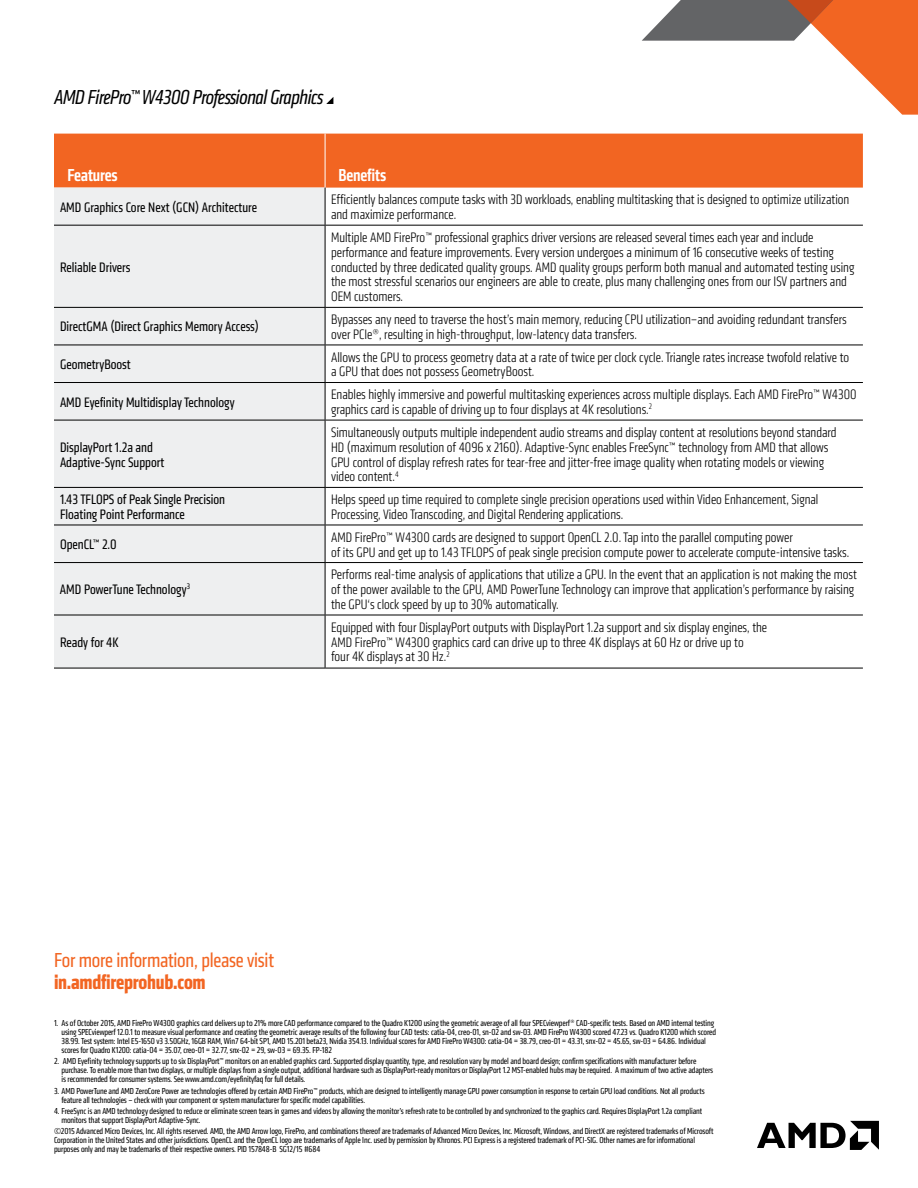
<style>
.page{position:relative;width:918px;height:1188px;background:#fff}
.page>*{position:absolute;margin:0;border:0;box-sizing:border-box;transform-origin:0 0}
.t1{font:italic condensed 21px "Klavika";letter-spacing:-.02em;color:#000}
.t2{font:condensed 21px "Klavika";letter-spacing:-.01em;color:#f26522}
.t3{font:700 condensed 21px "Klavika";letter-spacing:-.01em;color:#f26522}
.t4{font:500 condensed 18px "Klavika";letter-spacing:-.01em;color:#fff}
.t5{font:300 condensed 14.25px/14.9px "Klavika";color:#000}
.t6{font:condensed 14.25px/14.9px "Klavika";color:#000}
.t7{font:condensed 9px/9px "Klavika";letter-spacing:-.01em;color:#000}
</style>
<div class="page">
<svg style="left:642px;top:0;width:276px;height:115px"></svg>
<svg style="left:326px;top:97px;width:7px;height:7px"></svg>
<div style="left:54px;top:134px;width:809px;height:54px;background:#f26522"></div>
<div style="left:54px;top:188px;width:271px;height:480px;background:#eeeff0"></div>
<hr style="left:325px;top:134px;width:1px;height:54px;background:#fff">
<hr style="left:325px;top:188px;width:1px;height:37px;background:#000">
<hr style="left:54px;top:225px;width:271px;height:1px;background:#000">
<hr style="left:325px;top:225px;width:538px;height:1px;background:#000">
<hr style="left:325px;top:226px;width:1px;height:81px;background:#000">
<hr style="left:54px;top:307px;width:271px;height:1px;background:#000">
<hr style="left:325px;top:307px;width:538px;height:1px;background:#000">
<hr style="left:325px;top:308px;width:1px;height:37px;background:#000">
<hr style="left:54px;top:345px;width:271px;height:1px;background:#000">
<hr style="left:325px;top:345px;width:538px;height:1px;background:#000">
<hr style="left:325px;top:345px;width:1px;height:37px;background:#000">
<hr style="left:54px;top:382px;width:271px;height:1px;background:#000">
<hr style="left:325px;top:382px;width:538px;height:1px;background:#000">
<hr style="left:325px;top:383px;width:1px;height:37px;background:#000">
<hr style="left:54px;top:420px;width:271px;height:1px;background:#000">
<hr style="left:325px;top:420px;width:538px;height:1px;background:#000">
<hr style="left:325px;top:420px;width:1px;height:67px;background:#000">
<hr style="left:54px;top:487px;width:271px;height:1px;background:#000">
<hr style="left:325px;top:487px;width:538px;height:1px;background:#000">
<hr style="left:325px;top:488px;width:1px;height:37px;background:#000">
<hr style="left:54px;top:525px;width:271px;height:1px;background:#000">
<hr style="left:325px;top:525px;width:538px;height:1px;background:#000">
<hr style="left:325px;top:525px;width:1px;height:37px;background:#000">
<hr style="left:54px;top:562px;width:271px;height:1px;background:#000">
<hr style="left:325px;top:562px;width:538px;height:1px;background:#000">
<hr style="left:325px;top:563px;width:1px;height:52px;background:#000">
<hr style="left:54px;top:615px;width:271px;height:1px;background:#000">
<hr style="left:325px;top:615px;width:538px;height:1px;background:#000">
<hr style="left:325px;top:615px;width:1px;height:53px;background:#000">
<hr style="left:54px;top:668px;width:271px;height:1px;background:#000">
<hr style="left:325px;top:668px;width:538px;height:1px;background:#000">
<svg style="left:757px;top:1121px;width:122px;height:29px"></svg>
<h1 class="t1" style="left:54px;top:85px;width:270px">AMD FirePro™ W4300 Professional Graphics</h1>
<h2 class="t4" style="left:68px;top:164px;width:52px">Features</h2>
<h2 class="t4" style="left:339px;top:164px;width:49px">Benefits</h2>
<h3 class="t6" style="left:60px;top:200px;width:199px">AMD Graphics Core Next (GCN) Architecture</h3>
<h3 class="t5" style="left:331px;top:192px;width:520px">Efficiently balances compute tasks with 3D workloads, enabling multitasking that is designed to optimize utilization and maximize performance.</h3>
<h3 class="t6" style="left:60px;top:260px;width:72px">Reliable Drivers</h3>
<p class="t5" style="left:331px;top:230px;width:525px">Multiple AMD FirePro™ professional graphics driver versions are released several times each year and include performance and feature improvements. Every version undergoes a minimum of 16 consecutive weeks of testing conducted by three dedicated quality groups. AMD quality groups perform both manual and automated testing using the most stressful scenarios our engineers are able to create, plus many challenging ones from our ISV partners and OEM customers.</p>
<h3 class="t6" style="left:60px;top:319px;width:201px">DirectGMA (Direct Graphics Memory Access)</h3>
<h3 class="t5" style="left:331px;top:312px;width:517px">Bypasses any need to traverse the host’s main memory, reducing CPU utilization–and avoiding redundant transfers over PCIe®, resulting in high-throughput, low-latency data transfers.</h3>
<h3 class="t6" style="left:60px;top:357px;width:72px">GeometryBoost</h3>
<h3 class="t5" style="left:331px;top:350px;width:520px">Allows the GPU to process geometry data at a rate of twice per clock cycle. Triangle rates increase twofold relative to a GPU that does not possess GeometryBoost.</h3>
<h3 class="t6" style="left:60px;top:395px;width:176px">AMD Eyefinity Multidisplay Technology</h3>
<h3 class="t5" style="left:331px;top:387px;width:527px">Enables highly immersive and powerful multitasking experiences across multiple displays. Each AMD FirePro™ W4300 graphics card is capable of driving up to four displays at 4K resolutions.<sup>2</sup></h3>
<h3 class="t6" style="left:60px;top:440px;width:106px">DisplayPort 1.2a and<br>Adaptive-Sync Support</h3>
<p class="t5" style="left:331px;top:425px;width:507px">Simultaneously outputs multiple independent audio streams and display content at resolutions beyond standard HD (maximum resolution of 4096 x 2160). Adaptive-Sync enables FreeSync™ technology from AMD that allows GPU control of display refresh rates for tear-free and jitter-free image quality when rotating models or viewing video content.<sup>4</sup></p>
<h3 class="t6" style="left:60px;top:492px;width:167px">1.43 TFLOPS of Peak Single Precision<br>Floating Point Performance</h3>
<h3 class="t5" style="left:331px;top:492px;width:489px">Helps speed up time required to complete single precision operations used within Video Enhancement, Signal<br>Processing, Video Transcoding, and Digital Rendering applications.</h3>
<h3 class="t6" style="left:60px;top:537px;width:58px">OpenCL™ 2.0</h3>
<h3 class="t5" style="left:331px;top:530px;width:520px">AMD FirePro™ W4300 cards are designed to support OpenCL 2.0. Tap into the parallel computing power<br>of its GPU and get up to 1.43 TFLOPS of peak single precision compute power to accelerate compute-intensive tasks.</h3>
<h3 class="t6" style="left:60px;top:582px;width:132px">AMD PowerTune Technology<sup>3</sup></h3>
<p class="t5" style="left:331px;top:567px;width:527px">Performs real-time analysis of applications that utilize a GPU. In the event that an application is not making the most of the power available to the GPU, AMD PowerTune Technology can improve that application’s performance by raising the GPU‘s clock speed by up to 30% automatically.</p>
<h3 class="t6" style="left:60px;top:635px;width:60px">Ready for 4K</h3>
<h3 class="t5" style="left:331px;top:620px;width:438px">Equipped with four DisplayPort outputs with DisplayPort 1.2a support and six display engines, the<br>AMD FirePro™ W4300 graphics card can drive up to three 4K displays at 60 Hz or drive up to<br>four 4K displays at 30 Hz.<sup>2</sup></h3>
<h1 class="t2" style="left:54px;top:948px;width:222px">For more information, please visit</h1>
<h1 class="t3" style="left:54px;top:969px;width:153px">in.amdfireprohub.com</h1>
<p class="t7" style="left:61px;top:1019px;width:656px;text-indent:-7px">1. As of October 2015, AMD FirePro W4300 graphics card delivers up to 21% more CAD performance compared to the Quadro K1200 using the geometric average of all four SPECviewperf® CAD-specific tests. Based on AMD internal testing using SPECviewperf 12.0.1 to measure visual performance and creating the geometric average results of the following four CAD tests: catia-04, creo-01, sn-02 and sw-03. AMD FirePro W4300 scored 47.23 vs. Quadro K1200 which scored 38.99. Test system: Intel E5-1650 v3 3.50GHz, 16GB RAM, Win7 64-bit SP1, AMD 15.201 beta23, Nvidia 354.13. Individual scores for AMD FirePro W4300: catia-04 = 38.79, creo-01 = 43.31, snx-02 = 45.65, sw-03 = 64.86. Individual scores for Quadro K1200: catia-04 = 35.07, creo-01 = 32.77, snx-02 = 29, sw-03 = 69.35. FP-182</p>
<p class="t7" style="left:61px;top:1057px;width:653px;text-indent:-7px">2. AMD Eyefinity technology supports up to six DisplayPort™ monitors on an enabled graphics card. Supported display quantity, type, and resolution vary by model and board design; confirm specifications with manufacturer before purchase. To enable more than two displays, or multiple displays from a single output, additional hardware such as DisplayPort-ready monitors or DisplayPort 1.2 MST-enabled hubs may be required. A maximum of two active adapters is recommended for consumer systems. See www.amd.com/eyefinityfaq for full details.</p>
<p class="t7" style="left:61px;top:1086px;width:645px;text-indent:-7px">3. AMD PowerTune and AMD ZeroCore Power are technologies offered by certain AMD FirePro™ products, which are designed to intelligently manage GPU power consumption in response to certain GPU load conditions. Not all products feature all technologies – check with your component or system manufacturer for specific model capabilities.</p>
<p class="t7" style="left:61px;top:1106px;width:642px;text-indent:-7px">4. FreeSync is an AMD technology designed to reduce or eliminate screen tears in games and videos by allowing the monitor’s refresh rate to be controlled by and synchronized to the graphics card. Requires DisplayPort 1.2a compliant monitors that support DisplayPort Adaptive-Sync.</p>
<p class="t7" style="left:54px;top:1126px;width:661px">©2015 Advanced Micro Devices, Inc. All rights reserved. AMD, the AMD Arrow logo, FirePro, and combinations thereof are trademarks of Advanced Micro Devices, Inc. Microsoft, Windows, and DirectX are registered trademarks of Microsoft<br>Corporation in the United States and other jurisdictions. OpenCL and the OpenCL logo are trademarks of Apple Inc. used by permission by Khronos. PCI Express is a registered trademark of PCI-SIG. Other names are for informational purposes only and may be trademarks of their respective owners. PID 157848-B SG12/15 #684</p>
</div>
